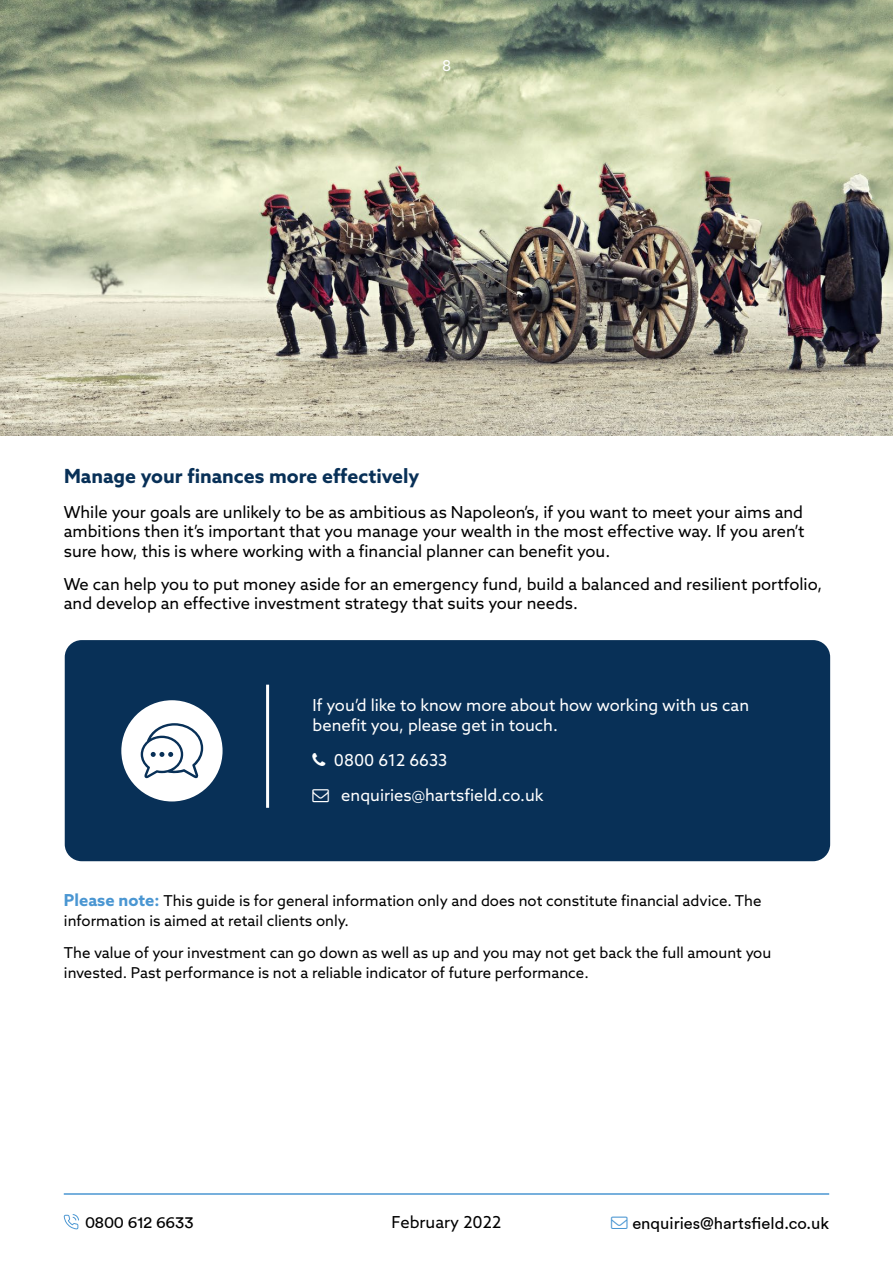
<style>
.page{position:relative;width:893px;height:1263px;background:#fff}
.page>*{position:absolute;margin:0;border:0;box-sizing:border-box;transform-origin:0 0}
.t1{font:700 19.5px "Azo Sans";color:#083057}
.t2{font:16.5px/19.8px "Azo Sans";color:#000;text-align:justify}
.t3{font:16.5px/19.8px "Azo Sans";color:#fff}
.t4{font:16.5px "Circular Std";color:#000}
.t5{font:15px/19.8px "Azo Sans";color:#000}
.t6{font:15px "Azo Sans";color:#fff}
.s1{font-weight:700;font-size:16.5px;color:#4a96d2}
.s2{color:#4a96d2}
</style>
<div class="page">
<img style="left:0;top:0;width:893px;height:436px">
<div style="left:65px;top:640px;width:765px;height:221px;background:#083057;border-radius:17px"></div>
<hr style="left:266px;top:685px;width:3px;height:123px;background:#fff">
<div style="left:121px;top:700px;width:102px;height:101px;background:#fff;border-radius:50%"></div>
<svg style="left:141px;top:723px;width:62px;height:55px"></svg>
<hr style="left:64px;top:1193px;width:765px;height:2px;background:#4a96d2">
<svg style="left:64px;top:1214px;width:15px;height:15px"></svg>
<p class="t6" style="left:442px;top:56px;width:11px">8</p>
<p class="t1" style="left:64px;top:463px;width:357px">Manage your finances more effectively</p>
<p class="t2" style="left:64px;top:501px;width:742px">While your goals are unlikely to be as ambitious as Napoleon’s, if you want to meet your aims and ambitions then it’s important that you manage your wealth in the most effective way. If you aren’t sure how, this is where working with a financial planner can benefit you.</p>
<p class="t2" style="left:64px;top:574px;width:760px">We can help you to put money aside for an emergency fund, build a balanced and resilient portfolio, and develop an effective investment strategy that suits your needs.</p>
<p class="t3" style="left:313px;top:695px;width:438px">If you’d like to know more about how working with us can benefit you, please get in touch.</p>
<p class="t3" style="left:334px;top:750px;width:115px">0800 612 6633</p>
<p class="t3" style="left:341px;top:785px;width:204px">enquiries@hartsfield.co.uk</p>
<p class="t5" style="left:64px;top:891px;width:699px"><span class="s1">Please note:</span> This guide is for general information only and does not constitute financial advice. The information is aimed at retail clients only.</p>
<p class="t5" style="left:64px;top:943px;width:709px">The value of your investment can go down as well as up and you may not get back the full amount you invested. Past performance is not a reliable indicator of future performance.</p>
<p class="t4" style="left:85px;top:1214px;width:110px">0800 612 6633</p>
<p class="t2" style="left:392px;top:1212px;width:111px">February 2022</p>
<p class="t4" style="left:611px;top:1215px;width:219px"><span class="s2">→</span> enquiries@hartsfield.co.uk</p>
</div>
